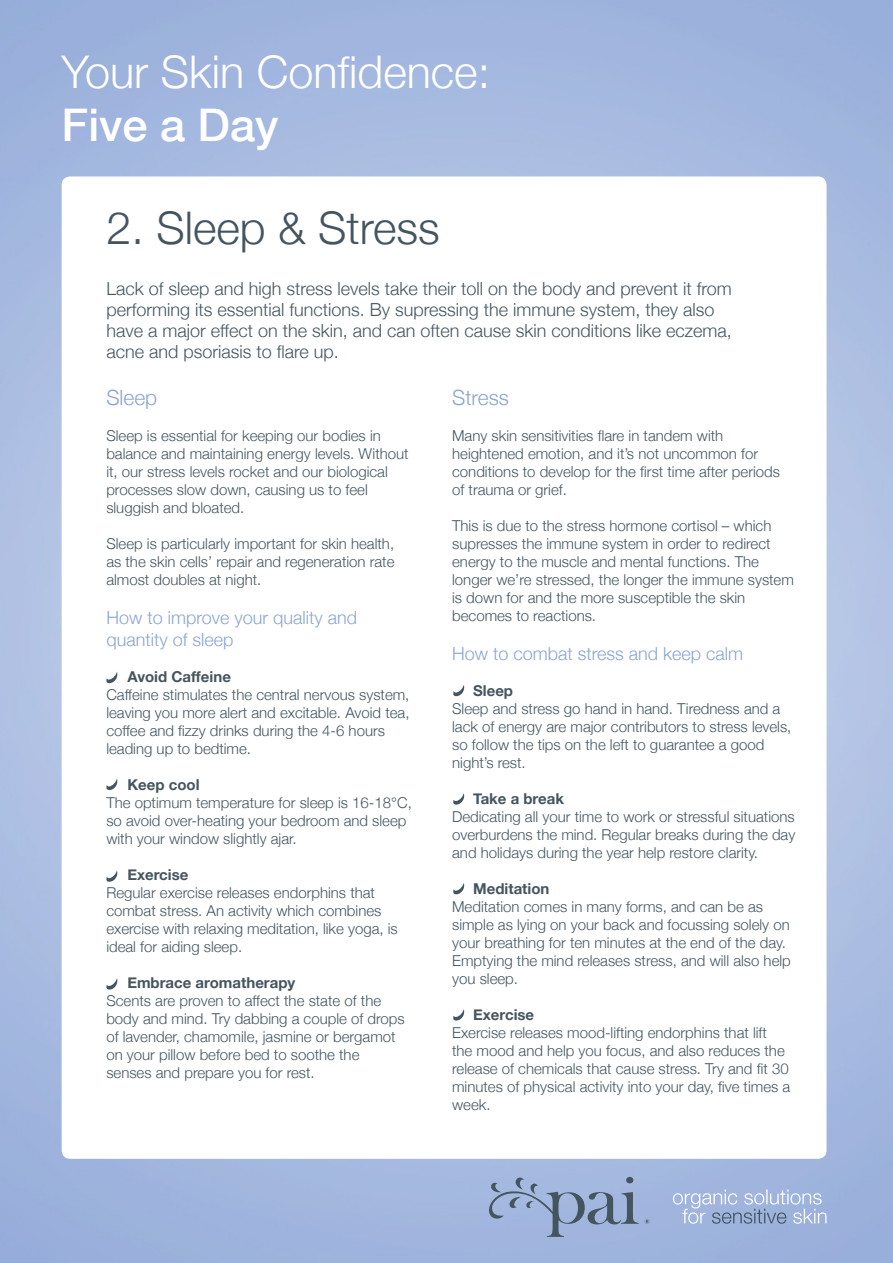
<style>
.page{position:relative;width:893px;height:1263px;background:#fff}
.page>*{position:absolute;margin:0;border:0;box-sizing:border-box;transform-origin:0 0}
.t1{font:300 45px "Helvetica Neue";color:#fff}
.t2{font:300 45px "Helvetica Neue";color:#45555f}
.t3{font:500 45px "Helvetica Neue";color:#fff}
.t4{font:300 21px "Helvetica Neue";color:#8ba4d4}
.t5{font:300 18px/21px "Helvetica Neue";color:#45555f}
.t6{font:300 18px "Helvetica Neue";color:#8ba4d4}
.t7{font:300 15px/18px "Helvetica Neue";color:#45555f}
.t8{font:700 15px "Helvetica Neue";color:#45555f}
</style>
<div class="page">
<img style="left:0;top:0;width:893px;height:1263px">
<div style="left:62px;top:176px;width:764px;height:983px;background:#fff;border-radius:9px"></div>
<svg style="left:673px;top:1189px;width:153px;height:35px;background:#a6b8da"></svg>
<svg style="left:488px;top:1176px;width:151px;height:61px;background:#92a5c9"></svg>
<svg style="left:645px;top:1219px;width:4px;height:5px"></svg>
<svg style="left:106px;top:870px;width:12px;height:12px"></svg>
<svg style="left:106px;top:779px;width:12px;height:11px"></svg>
<svg style="left:106px;top:978px;width:12px;height:12px"></svg>
<svg style="left:106px;top:672px;width:12px;height:12px"></svg>
<svg style="left:453px;top:883px;width:12px;height:12px"></svg>
<svg style="left:453px;top:685px;width:12px;height:12px"></svg>
<svg style="left:453px;top:793px;width:12px;height:12px"></svg>
<svg style="left:453px;top:1009px;width:12px;height:12px"></svg>
<p class="t1" style="left:62px;top:45px;width:430px">Your Skin Confidence:</p>
<p class="t3" style="left:62px;top:98px;width:218px">Five a Day</p>
<p class="t2" style="left:106px;top:201px;width:335px">2. Sleep &amp; Stress</p>
<p class="t5" style="left:106px;top:278px;width:627px">Lack of sleep and high stress levels take their toll on the body and prevent it from performing its essential functions. By supressing the immune system, they also have a major effect on the skin, and can often cause skin conditions like eczema, acne and psoriasis to flare up.</p>
<p class="t4" style="left:106px;top:384px;width:52px">Sleep</p>
<p class="t7" style="left:106px;top:426px;width:304px">Sleep is essential for keeping our bodies in balance and maintaining energy levels. Without it, our stress levels rocket and our biological processes slow down, causing us to feel</p>
<p class="t7" style="left:106px;top:498px;width:140px">sluggish and bloated.</p>
<p class="t7" style="left:106px;top:534px;width:289px">Sleep is particularly important for skin health,</p>
<p class="t7" style="left:106px;top:552px;width:290px">as the skin cells’ repair and regeneration rate almost doubles at night.</p>
<p class="t6" style="left:106px;top:607px;width:252px">How to improve your quality and</p>
<p class="t6" style="left:106px;top:628px;width:129px">quantity of sleep</p>
<p class="t8" style="left:127px;top:667px;width:105px">Avoid Caffeine</p>
<p class="t7" style="left:106px;top:685px;width:305px;text-align:justify">Caffeine stimulates the central nervous system, leaving you more alert and excitable. Avoid tea, coffee and fizzy drinks during the 4-6 hours</p>
<p class="t7" style="left:106px;top:739px;width:146px">leading up to bedtime.</p>
<p class="t8" style="left:127px;top:775px;width:74px">Keep cool</p>
<p class="t7" style="left:106px;top:793px;width:307px">The optimum temperature for sleep is 16-18°C, so avoid over-heating your bedroom and sleep with your window slightly ajar.</p>
<p class="t8" style="left:127px;top:865px;width:63px">Exercise</p>
<p class="t7" style="left:106px;top:883px;width:293px">Regular exercise releases endorphins that combat stress. An activity which combines exercise with relaxing meditation, like yoga, is ideal for aiding sleep.</p>
<p class="t8" style="left:127px;top:973px;width:170px">Embrace aromatherapy</p>
<p class="t7" style="left:106px;top:991px;width:276px">Scents are proven to affect the state of the</p>
<p class="t7" style="left:106px;top:1009px;width:300px">body and mind. Try dabbing a couple of drops</p>
<p class="t7" style="left:106px;top:1027px;width:291px">of lavender, chamomile, jasmine or bergamot</p>
<p class="t7" style="left:106px;top:1045px;width:255px">on your pillow before bed to soothe the</p>
<p class="t7" style="left:106px;top:1063px;width:210px">senses and prepare you for rest.</p>
<p class="t4" style="left:452px;top:384px;width:58px">Stress</p>
<p class="t7" style="left:452px;top:426px;width:273px">Many skin sensitivities flare in tandem with</p>
<p class="t7" style="left:452px;top:444px;width:329px">heightened emotion, and it’s not uncommon for conditions to develop for the first time after periods</p>
<p class="t7" style="left:452px;top:480px;width:116px">of trauma or grief.</p>
<p class="t7" style="left:452px;top:516px;width:343px">This is due to the stress hormone cortisol – which supresses the immune system in order to redirect energy to the muscle and mental functions. The longer we’re stressed, the longer the immune system is down for and the more susceptible the skin becomes to reactions.</p>
<p class="t6" style="left:452px;top:643px;width:293px">How to combat stress and keep calm</p>
<p class="t8" style="left:473px;top:682px;width:41px">Sleep</p>
<p class="t7" style="left:452px;top:700px;width:341px">Sleep and stress go hand in hand. Tiredness and a lack of energy are major contributors to stress levels, so follow the tips on the left to guarantee a good night’s rest.</p>
<p class="t8" style="left:473px;top:790px;width:92px">Take a break</p>
<p class="t7" style="left:452px;top:808px;width:345px;text-align:justify">Dedicating all your time to work or stressful situations overburdens the mind. Regular breaks during the day and holidays during the year help restore clarity.</p>
<p class="t8" style="left:473px;top:880px;width:78px">Meditation</p>
<p class="t7" style="left:452px;top:898px;width:340px">Meditation comes in many forms, and can be as simple as lying on your back and focussing solely on your breathing for ten minutes at the end of the day.<br>Emptying the mind releases stress, and will also help you sleep.</p>
<p class="t8" style="left:473px;top:1006px;width:63px">Exercise</p>
<p class="t7" style="left:452px;top:1024px;width:340px">Exercise releases mood-lifting endorphins that lift the mood and help you focus, and also reduces the release of chemicals that cause stress. Try and fit 30 minutes of physical activity into your day, five times a week.</p>
</div>
